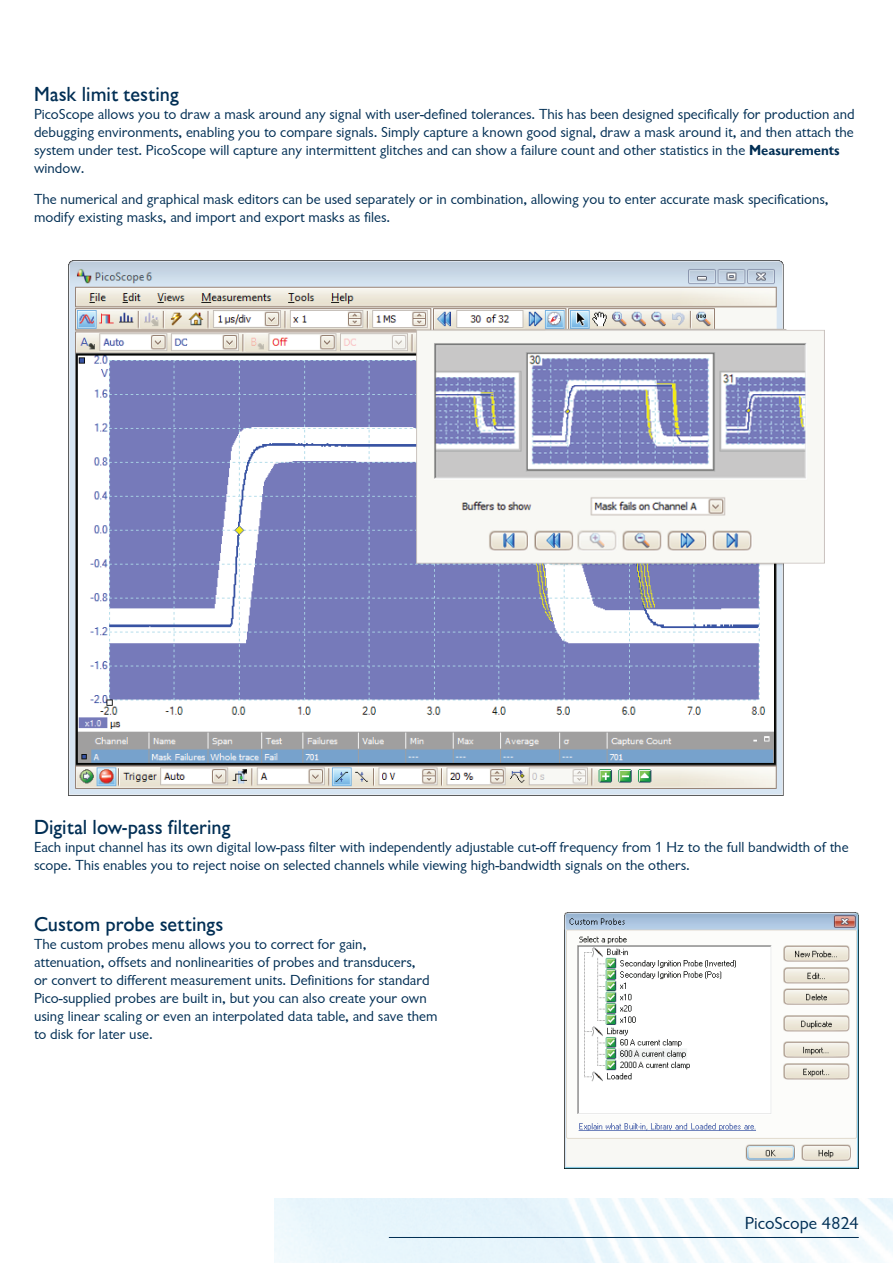
<style>
.page{position:relative;width:893px;height:1263px;background:#fff}
.page>*{position:absolute;margin:0;border:0;box-sizing:border-box;transform-origin:0 0}
.t1{font:500 21px "Chantilly";color:#002e54}
.t2{font:18px "Chantilly";color:#002e54}
.t3{font:15px/18px "Chantilly";color:#002e54}
.s1{font-weight:700}
</style>
<div class="page">
<hr style="left:389px;top:1237px;width:470px;height:1px;background:#002e54">
<img style="left:564px;top:912px;width:295px;height:257px">
<img style="left:69px;top:260px;width:755px;height:536px">
<h1 class="t1" style="left:34px;top:83px;width:146px">Mask limit testing</h1>
<p class="t3" style="left:34px;top:106px;width:822px">PicoScope allows you to draw a mask around any signal with user-defined tolerances. This has been designed specifically for production and debugging environments, enabling you to compare signals. Simply capture a known good signal, draw a mask around it, and then attach the system under test. PicoScope will capture any intermittent glitches and can show a failure count and other statistics in the <span class="s1">Measurements </span>window.</p>
<p class="t3" style="left:34px;top:190px;width:796px">The numerical and graphical mask editors can be used separately or in combination, allowing you to enter accurate mask specifications, modify existing masks, and import and export masks as files.</p>
<h1 class="t1" style="left:34px;top:816px;width:198px">Digital low-pass filtering</h1>
<p class="t3" style="left:34px;top:838px;width:816px">Each input channel has its own digital low-pass filter with independently adjustable cut-off frequency from 1 Hz to the full bandwidth of the scope. This enables you to reject noise on selected channels while viewing high‑bandwidth signals on the others.</p>
<h1 class="t1" style="left:34px;top:912px;width:191px">Custom probe settings</h1>
<p class="t3" style="left:34px;top:935px;width:405px">The custom probes menu allows you to correct for gain, attenuation, offsets and nonlinearities of probes and transducers,<br>or convert to different measurement units. Definitions for standard Pico-supplied probes are built in, but you can also create your own using linear scaling or even an interpolated data table, and save them to disk for later use.</p>
<p class="t2" style="left:745px;top:1213px;width:115px">PicoScope 4824</p>
</div>
